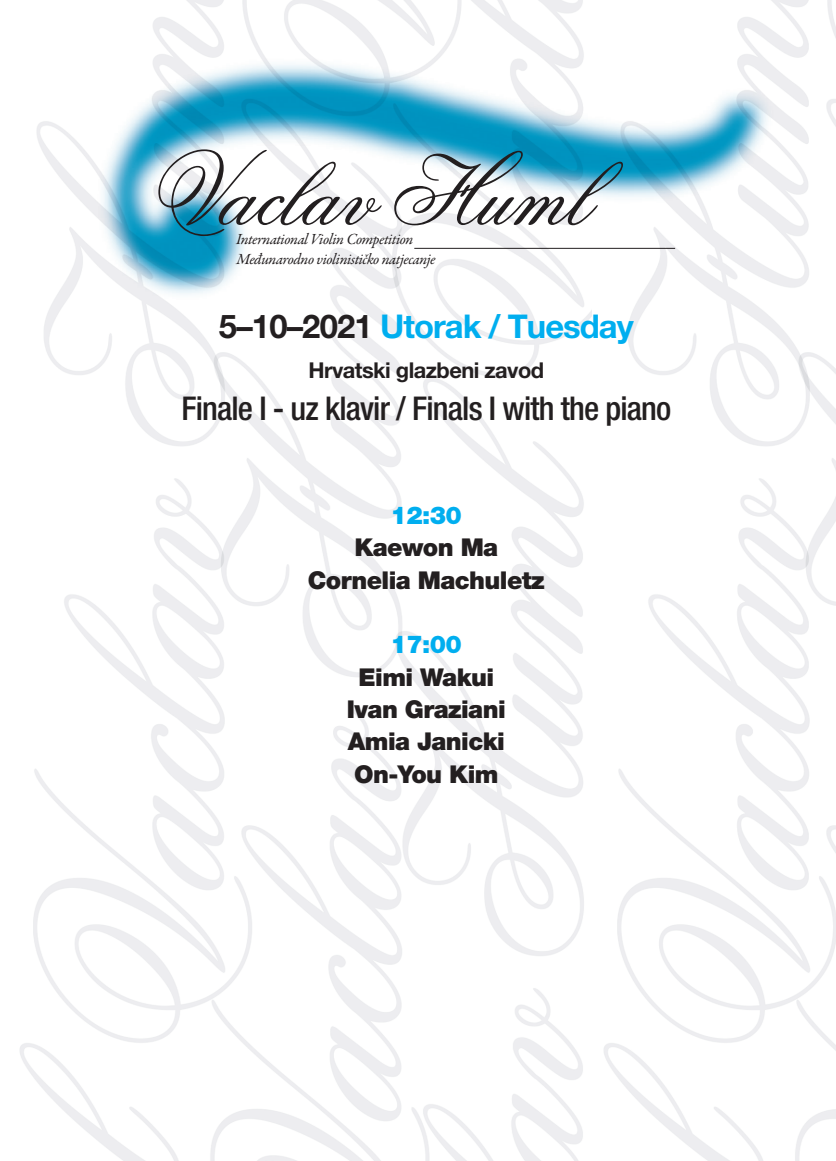
<style>
.page{position:relative;width:836px;height:1161px;background:#fff}
.page>*{position:absolute;margin:0;border:0;box-sizing:border-box;transform-origin:0 0}
.t1{font:102px "Flemish Script BT";color:#231f20}
.t2{font:500 32.8px "MH Helvetica Md Cn";letter-spacing:-.025em;color:#231f20}
.t3{font:700 32.8px "MH Helvetica";letter-spacing:-.03em;color:#00aeef}
.t4{font:800 24.6px/32.4px "MH Helvetica Blk";letter-spacing:-.025em;color:#231f20;text-align:center}
.t5{font:800 24.6px "MH Helvetica Blk";letter-spacing:-.025em;color:#00aeef}
.t6{font:700 21.8px "MH Helvetica";letter-spacing:-.025em;color:#231f20}
.t7{font:italic 15.6px/20.6px "MH Garamond";letter-spacing:-.03em;color:#231f20}
.s1{color:#231f20}
</style>
<div class="page">
<img style="left:36px;top:0;width:774px;height:334px">
<hr style="left:414px;top:248px;width:261px;height:1px;background:#231f20">
<h1 class="t1" style="left:148px;top:129px;width:443px">Vaclav Huml</h1>
<p class="t7" style="left:236px;top:229px;width:201px">International Violin Competition<br>Međunarodno violinističko natjecanje</p>
<h2 class="t3" style="left:219px;top:306px;width:416px"><span class="s1">5–10–2021</span> Utorak / Tuesday</h2>
<p class="t6" style="left:309px;top:356px;width:237px">Hrvatski glazbeni zavod</p>
<h2 class="t2" style="left:181px;top:389px;width:491px">Finale I - uz klavir / Finals I with the piano</h2>
<p class="t5" style="left:391px;top:500px;width:73px">12:30</p>
<p class="t4" style="left:308px;top:531px;width:239px">Kaewon Ma<br>Cornelia Machuletz</p>
<p class="t5" style="left:391px;top:629px;width:73px">17:00</p>
<p class="t4" style="left:347px;top:660px;width:160px">Eimi Wakui<br>Ivan Graziani<br>Amia Janicki<br>On-You Kim</p>
</div>
